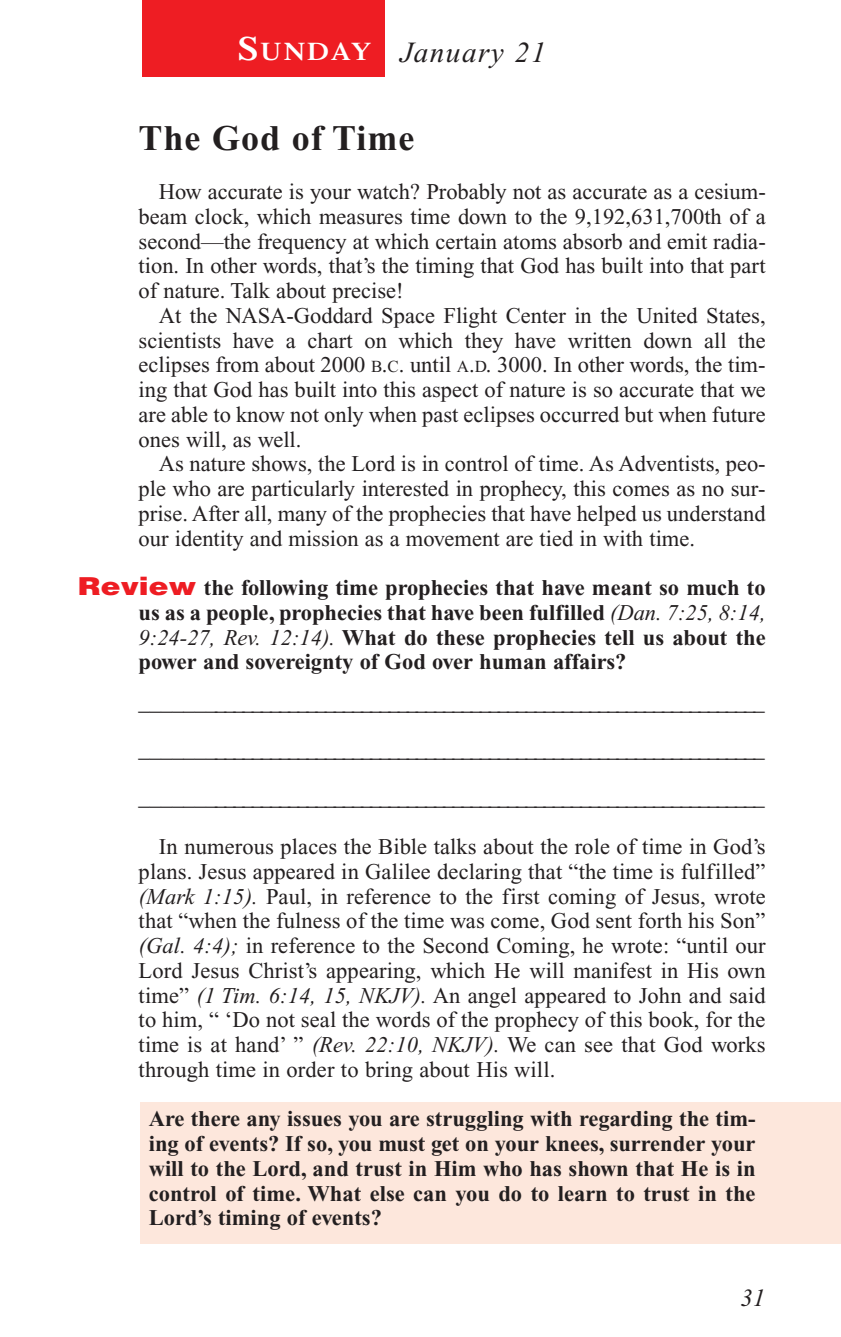
<style>
.page{position:relative;width:841px;height:1337px;background:#fff}
.page>*{position:absolute;margin:0;border:0;box-sizing:border-box;transform-origin:0 0}
.t1{font:700 36px "Times New Roman";letter-spacing:.025em;color:#231f20}
.t2{font:italic 29.25px "Times New Roman";letter-spacing:.05em;color:#231f20}
.t3{font:italic 24.75px "Times New Roman";color:#231f20}
.t4{font:22.5px/24.8px "Times New Roman";color:#231f20;text-align:justify}
.t5{font:700 22.5px/24.8px "Times New Roman";color:#231f20;text-align:justify}
.s1{font-family:"Times";font-weight:600;font-style:normal;font-size:33.75px;color:#fff}
.s2{font-family:"Times";font-weight:600;font-style:normal;font-size:25.2px;color:#fff}
.s3{font-size:16.88px}
.s4{font-family:"Helvetica";font-weight:900;font-size:24.75px;color:#ee1d23}
.s5{font-weight:400;font-style:italic}
.s6{font-style:italic}
</style>
<div class="page">
<div style="left:140px;top:1102px;width:700px;height:141px;background:#fde7dc"></div>
<div style="left:142px;top:0;width:242px;height:76px;background:#ee1d23"></div>
<h2 class="t2" style="left:238px;top:41px;width:309px"><span class="s1">S</span><span class="s2">UNDAY</span> January 21</h2>
<h1 class="t1" style="left:139px;top:126px;width:277px">The God of Time</h1>
<p class="t4" style="left:139px;top:181px;width:628px;text-indent:20px">How accurate is your watch? Probably not as accurate as a cesium&shy;beam clock, which measures time down to the 9,192,631,700th of a second—the frequency at which certain atoms absorb and emit radia&shy;tion. In other words, that’s the timing that God has built into that part of nature. Talk about precise!</p>
<p class="t4" style="left:139px;top:305px;width:628px;text-indent:20px">At the NASA-Goddard Space Flight Center in the United States, scientists have a chart on which they have written down all the eclipses from about 2000 <span class="s3">B</span>.<span class="s3">C</span>. until <span class="s3">A</span>.<span class="s3">D</span>. 3000. In other words, the tim&shy;ing that God has built into this aspect of nature is so accurate that we are able to know not only when past eclipses occurred but when future ones will, as well.</p>
<p class="t4" style="left:139px;top:453px;width:628px;text-indent:20px">As nature shows, the Lord is in control of time. As Adventists, peo&shy;ple who are particularly interested in prophecy, this comes as no sur&shy;prise. After all, many of the prophecies that have helped us understand our identity and mission as a movement are tied in with time.</p>
<p class="t5" style="left:139px;top:578px;width:628px;text-indent:-61px"><span class="s4">Review</span> the following time prophecies that have meant so much to us as a people, prophecies that have been fulfilled <span class="s5">(Dan. 7:25, 8:14, 9:24-27, Rev. 12:14).</span> What do these prophecies tell us about the power and sovereignty of God over human affairs?</p>
<p class="t4" style="left:139px;top:681px;width:627px;line-height:47.2px">___________________________________________________________________ ___________________________________________________________________ ___________________________________________________________________</p>
<p class="t4" style="left:139px;top:836px;width:628px;text-indent:20px">In numerous places the Bible talks about the role of time in God’s plans. Jesus appeared in Galilee declaring that “the time is fulfilled” <span class="s6">(Mark 1:15).</span> Paul, in reference to the first coming of Jesus, wrote that “when the fulness of the time was come, God sent forth his Son” <span class="s6">(Gal. 4:4);</span> in reference to the Second Coming, he wrote: “until our Lord Jesus Christ’s appearing, which He will manifest in His own time” <span class="s6">(1 Tim. 6:14, 15, NKJV).</span> An angel appeared to John and said to him, “ ‘Do not seal the words of the prophecy of this book, for the time is at hand’ ” <span class="s6">(Rev. 22:10, NKJV).</span> We can see that God works through time in order to bring about His will.</p>
<p class="t5" style="left:149px;top:1109px;width:608px">Are there any issues you are struggling with regarding the tim&shy;ing of events? If so, you must get on your knees, surrender your will to the Lord, and trust in Him who has shown that He is in control of time. What else can you do to learn to trust in the Lord’s timing of events?</p>
<p class="t3" style="left:740px;top:1289px;width:26px">31</p>
</div>
